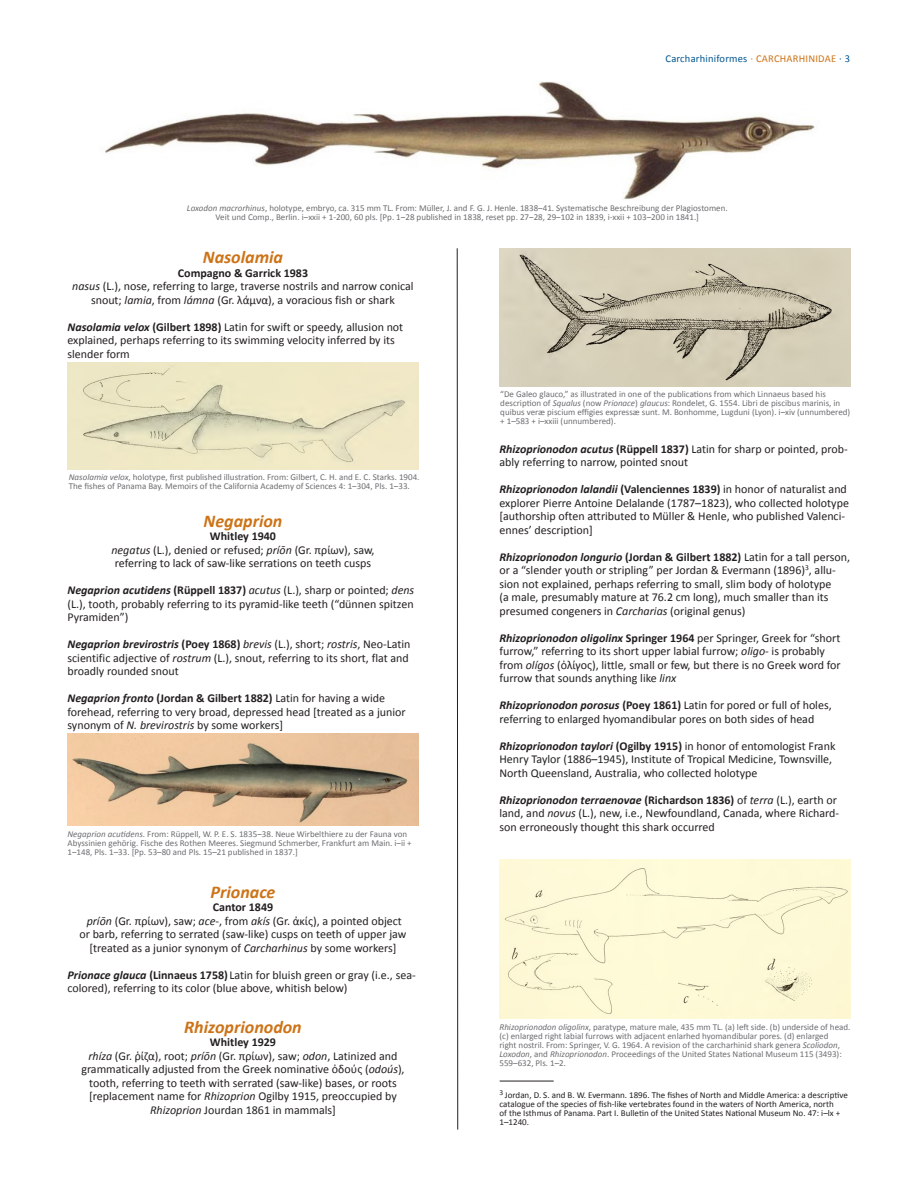
<style>
.page{position:relative;width:918px;height:1188px;background:#fff}
.page>*{position:absolute;margin:0;border:0;box-sizing:border-box;transform-origin:0 0}
.t1{font:italic 700 18px "Calibri";color:#cd7317}
.t2{font:12px/13.5px "Calibri";color:#231f20}
.t3{font:10.5px "Calibri";letter-spacing:.02em;color:#00558f}
.t4{font:9px/9px "Calibri";color:#6c6d70}
.t5{font:9px/9px "Calibri";color:#231f20}
.s1{color:#cd7317}
.s2{font-style:italic}
.s3{font-weight:700}
.s4{font-weight:700;font-style:italic}
</style>
<div class="page">
<svg style="left:456px;top:248px;width:2px;height:882px"></svg>
<img style="left:105px;top:81px;width:710px;height:119px">
<img style="left:68px;top:363px;width:350px;height:106px">
<img style="left:68px;top:734px;width:350px;height:91px">
<img style="left:500px;top:248px;width:350px;height:139px">
<div style="left:500px;top:860px;width:350px;height:159px;background:#fdf9d6"></div>
<hr style="left:500px;top:1081px;width:54px;height:1px;background:#231f20">
<p class="t3" style="left:666px;top:51px;width:186px">Carcharhiniformes <span class="s1">· CARCHARHINIDAE</span> · 3</p>
<p class="t4" style="left:187px;top:204px;width:542px"><span class="s2">Loxodon macrorhinus</span>, holotype, embryo, ca. 315 mm TL. From: Müller, J. and F. G. J. Henle. 1838‒41. Systematische Beschreibung der Plagiostomen.</p>
<p class="t4" style="left:216px;top:213px;width:485px">Veit und Comp., Berlin. i‒xxii + 1-200, 60 pls. [Pp. 1‒28 published in 1838, reset pp. 27‒28, 29‒102 in 1839, i-xxii + 103‒200 in 1841.]</p>
<h1 class="t1" style="left:203px;top:245px;width:82px">Nasolamia</h1>
<p class="t2" style="left:72px;top:266px;width:343px;text-align:center"><span class="s3">Compagno &amp; Garrick 1983<br></span><span class="s2">nasus</span> (L.), nose, referring to large, traverse nostrils and narrow conical snout; <span class="s2">lamia</span>, from <span class="s2">lámna</span> (Gr. λάμνα), a voracious fish or shark</p>
<p class="t2" style="left:68px;top:320px;width:337px"><span class="s4">Nasolamia velox</span> <span class="s3">(Gilbert 1898)</span> Latin for swift or speedy, allusion not explained, perhaps referring to its swimming velocity inferred by its slender form</p>
<p class="t4" style="left:69px;top:472px;width:352px"><span class="s2">Nasolamia velox</span>, holotype, first published illustration. From: Gilbert, C. H. and E. C. Starks. 1904.<br>The fishes of Panama Bay. Memoirs of the California Academy of Sciences 4: 1‒304, Pls. 1‒33.</p>
<h1 class="t1" style="left:204px;top:508px;width:80px">Negaprion</h1>
<p class="t2" style="left:111px;top:529px;width:265px;text-align:center"><span class="s3">Whitley 1940<br></span><span class="s2">negatus</span> (L.), denied or refused; <span class="s2">príōn</span> (Gr. πρίων), saw, referring to lack of saw-like serrations on teeth cusps</p>
<p class="t2" style="left:68px;top:583px;width:348px;text-align:justify"><span class="s4">Negaprion acutidens</span> <span class="s3">(Rüppell 1837)</span> <span class="s2">acutus</span> (L.), sharp or pointed; <span class="s2">dens </span>(L.), tooth, probably referring to its pyramid-like teeth (“dünnen spitzen Pyramiden”)</p>
<p class="t2" style="left:68px;top:637px;width:345px"><span class="s4">Negaprion brevirostris</span> <span class="s3">(Poey 1868)</span> <span class="s2">brevis</span> (L.), short; <span class="s2">rostris</span>, Neo-Latin scientific adjective of <span class="s2">rostrum</span> (L.), snout, referring to its short, flat and broadly rounded snout</p>
<p class="t2" style="left:68px;top:691px;width:340px"><span class="s4">Negaprion fronto</span> <span class="s3">(Jordan &amp; Gilbert 1882)</span> Latin for having a wide forehead, referring to very broad, depressed head [treated as a junior synonym of <span class="s2">N. brevirostris</span> by some workers]</p>
<p class="t4" style="left:68px;top:829px;width:346px"><span class="s2">Negaprion acutidens</span>. From: Rüppell, W. P. E. S. 1835‒38. Neue Wirbelthiere zu der Fauna von<br>Abyssinien gehörig. Fische des Rothen Meeres. Siegmund Schmerber, Frankfurt am Main. i‒ii +<br>1‒148, Pls. 1‒33. [Pp. 53–80 and Pls. 15–21 published in 1837.]</p>
<h1 class="t1" style="left:211px;top:879px;width:66px">Prionace</h1>
<p class="t2" style="left:79px;top:900px;width:329px;text-align:center"><span class="s3">Cantor 1849<br></span><span class="s2">príōn</span> (Gr. πρίων), saw; <span class="s2">ace</span>-, from <span class="s2">akís</span> (Gr. ἀκίς), a pointed object or barb, referring to serrated (saw-like) cusps on teeth of upper jaw [treated as a junior synonym of <span class="s2">Carcharhinus</span> by some workers]</p>
<p class="t2" style="left:68px;top:968px;width:350px"><span class="s4">Prionace glauca</span> <span class="s3">(Linnaeus 1758)</span> Latin for bluish green or gray (i.e., sea&shy;colored), referring to its color (blue above, whitish below)</p>
<h1 class="t1" style="left:184px;top:1014px;width:119px">Rhizoprionodon</h1>
<p class="t2" style="left:81px;top:1035px;width:325px;text-align:center"><span class="s3">Whitley 1929<br></span><span class="s2">rhíza</span> (Gr. ῥίζα), root; <span class="s2">príōn</span> (Gr. πρίων), saw; <span class="s2">odon</span>, Latinized and grammatically adjusted from the Greek nominative ὀδούς (<span class="s2">odoús</span>), tooth, referring to teeth with serrated (saw-like) bases, or roots [replacement name for <span class="s2">Rhizoprion</span> Ogilby 1915, preoccupied by <span class="s2">Rhizoprion</span> Jourdan 1861 in mammals]</p>
<p class="t4" style="left:500px;top:389px;width:351px">“De Galeo glauco,” as illustrated in one of the publications from which Linnaeus based his description of <span class="s2">Squalus</span> (now <span class="s2">Prionace</span>) <span class="s2">glaucus</span>: Rondelet, G. 1554. Libri de piscibus marinis, in quibus veræ piscium effigies expressæ sunt. M. Bonhomme, Lugduni (Lyon). i–xiv (unnumbered) + 1–583 + i–xxiii (unnumbered).</p>
<p class="t2" style="left:500px;top:442px;width:350px"><span class="s4">Rhizoprionodon acutus</span> <span class="s3">(Rüppell 1837)</span> Latin for sharp or pointed, prob&shy;ably referring to narrow, pointed snout</p>
<p class="t2" style="left:500px;top:482px;width:351px"><span class="s4">Rhizoprionodon lalandii</span> <span class="s3">(Valenciennes 1839)</span> in honor of naturalist and explorer Pierre Antoine Delalande (1787–1823), who collected holotype [authorship often attributed to Müller &amp; Henle, who published Valenci&shy;ennes’ description]</p>
<p class="t2" style="left:500px;top:550px;width:352px"><span class="s4">Rhizoprionodon longurio</span> <span class="s3">(Jordan &amp; Gilbert 1882)</span> Latin for a tall person, or a “slender youth or stripling” per Jordan &amp; Evermann (1896)<sup>3</sup>, allu&shy;sion not explained, perhaps referring to small, slim body of holotype<br>(a male, presumably mature at 76.2 cm long), much smaller than its presumed congeners in <span class="s2">Carcharias</span> (original genus)</p>
<p class="t2" style="left:500px;top:631px;width:343px"><span class="s4">Rhizoprionodon oligolinx</span> <span class="s3">Springer 1964</span> per Springer, Greek for “short furrow,” referring to its short upper labial furrow; <span class="s2">oligo</span>- is probably from <span class="s2">olígos</span> (ὀλίγος), little, small or few, but there is no Greek word for furrow that sounds anything like <span class="s2">linx</span></p>
<p class="t2" style="left:500px;top:698px;width:334px"><span class="s4">Rhizoprionodon porosus</span> <span class="s3">(Poey 1861)</span> Latin for pored or full of holes, referring to enlarged hyomandibular pores on both sides of head</p>
<p class="t2" style="left:500px;top:739px;width:337px"><span class="s4">Rhizoprionodon taylori</span> <span class="s3">(Ogilby 1915)</span> in honor of entomologist Frank<br>Henry Taylor (1886–1945), Institute of Tropical Medicine, Townsville,<br>North Queensland, Australia, who collected holotype</p>
<p class="t2" style="left:500px;top:793px;width:341px"><span class="s4">Rhizoprionodon terraenovae</span> <span class="s3">(Richardson 1836)</span> of <span class="s2">terra</span> (L.), earth or land, and <span class="s2">novus</span> (L.), new, i.e., Newfoundland, Canada, where Richard&shy;son erroneously thought this shark occurred</p>
<p class="t4" style="left:500px;top:1022px;width:352px"><span class="s2">Rhizoprionodon oligolinx</span>, paratype, mature male, 435 mm TL. (a) left side. (b) underside of head. (c) enlarged right labial furrows with adjacent enlarhed hyomandibular pores. (d) enlarged<br>right nostril. From: Springer, V. G. 1964. A revision of the carcharhinid shark genera <span class="s2">Scoliodon</span>, <span class="s2">Loxodon</span>, and <span class="s2">Rhizoprionodon</span>. Proceedings of the United States National Museum 115 (3493):<br>559–632, Pls. 1–2.</p>
<p class="t5" style="left:500px;top:1090px;width:350px"><sup>3</sup> Jordan, D. S. and B. W. Evermann. 1896. The fishes of North and Middle America: a descriptive catalogue of the species of fish-like vertebrates found in the waters of North America, north<br>of the Isthmus of Panama. Part I. Bulletin of the United States National Museum No. 47: i–lx + 1–1240.</p>
</div>
